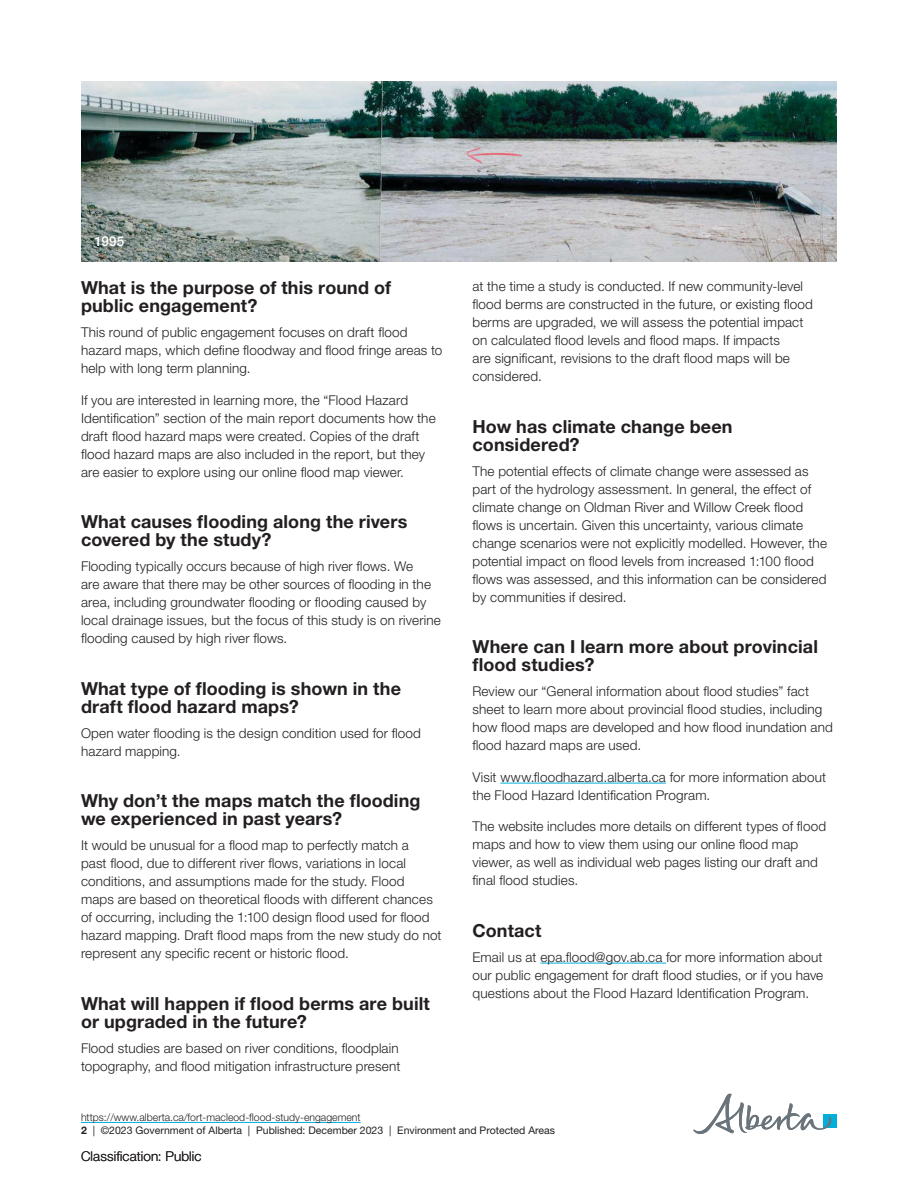
<style>
.page{position:relative;width:918px;height:1188px;background:#fff}
.page>*{position:absolute;margin:0;border:0;box-sizing:border-box;transform-origin:0 0}
.Subheading_1{font:700 18px/18px "Helvetica Neue LT Std";letter-spacing:.005em;color:#231f20}
.Body_Copy{font:300 13.5px/18px "Helvetica Neue LT Std";letter-spacing:.01em;color:#231f20}
.Picture_Caption_-_On_Pic{font:500 13.5px "Helvetica Neue LT Std";color:#fff}
.t1{font:10.5px/12.6px "Helvetica Neue LT Std";color:#231f20}
.s1{font-weight:300}
.s2{font-weight:700}
</style>
<div class="page">
<hr style="left:81px;top:1122px;width:280px;height:1px;background:#00afdb">
<hr style="left:500px;top:783px;width:166px;height:1px;background:#00afdb">
<hr style="left:540px;top:963px;width:126px;height:1px;background:#00afdb">
<img style="left:81px;top:81px;width:756px;height:180px">
<div style="left:824px;top:1114px;width:13px;height:13px;background:#00afdb"></div>
<svg style="left:693px;top:1094px;width:139px;height:40px"></svg>
<p class="Picture_Caption_-_On_Pic" style="left:94px;top:233px;width:31px">1995</p>
<p class="Subheading_1" style="left:81px;top:279px;width:312px">What is the purpose of this round of public engagement?</p>
<p class="Body_Copy" style="left:81px;top:323px;width:363px">This round of public engagement focuses on draft flood hazard maps, which define floodway and flood fringe areas to help with long term planning.</p>
<p class="Body_Copy" style="left:81px;top:391px;width:356px">If you are interested in learning more, the “Flood Hazard Identification” section of the main report documents how the draft flood hazard maps were created. Copies of the draft flood hazard maps are also included in the report, but they are easier to explore using our online flood map viewer.</p>
<p class="Subheading_1" style="left:81px;top:513px;width:328px">What causes flooding along the rivers covered by the study?</p>
<p class="Body_Copy" style="left:81px;top:557px;width:361px">Flooding typically occurs because of high river flows. We<br>are aware that there may be other sources of flooding in the area, including groundwater flooding or flooding caused by local drainage issues, but the focus of this study is on riverine flooding caused by high river flows.</p>
<p class="Subheading_1" style="left:81px;top:679px;width:322px">What type of flooding is shown in the draft flood hazard maps?</p>
<p class="Body_Copy" style="left:81px;top:724px;width:342px">Open water flooding is the design condition used for flood hazard mapping.</p>
<p class="Subheading_1" style="left:81px;top:792px;width:341px">Why don’t the maps match the flooding we experienced in past years?</p>
<p class="Body_Copy" style="left:81px;top:836px;width:362px">It would be unusual for a flood map to perfectly match a<br>past flood, due to different river flows, variations in local conditions, and assumptions made for the study. Flood<br>maps are based on theoretical floods with different chances of occurring, including the 1:100 design flood used for flood hazard mapping. Draft flood maps from the new study do not represent any specific recent or historic flood.</p>
<p class="Subheading_1" style="left:81px;top:994px;width:350px">What will happen if flood berms are built or upgraded in the future?</p>
<p class="Body_Copy" style="left:81px;top:1039px;width:321px">Flood studies are based on river conditions, floodplain topography, and flood mitigation infrastructure present</p>
<p class="Body_Copy" style="left:472px;top:277px;width:342px">at the time a study is conducted. If new community-level flood berms are constructed in the future, or existing flood berms are upgraded, we will assess the potential impact on calculated flood levels and flood maps. If impacts<br>are significant, revisions to the draft flood maps will be considered.</p>
<p class="Subheading_1" style="left:472px;top:417px;width:261px">How has climate change been considered?</p>
<p class="Body_Copy" style="left:472px;top:462px;width:356px">The potential effects of climate change were assessed as part of the hydrology assessment. In general, the effect of climate change on Oldman River and Willow Creek flood flows is uncertain. Given this uncertainty, various climate change scenarios were not explicitly modelled. However, the potential impact on flood levels from increased 1:100 flood flows was assessed, and this information can be considered by communities if desired.</p>
<p class="Subheading_1" style="left:472px;top:638px;width:347px">Where can I learn more about provincial flood studies?</p>
<p class="Body_Copy" style="left:472px;top:682px;width:362px">Review our “General information about flood studies” fact sheet to learn more about provincial flood studies, including how flood maps are developed and how flood inundation and flood hazard maps are used.</p>
<p class="Body_Copy" style="left:472px;top:768px;width:355px">Visit www.floodhazard.alberta.ca for more information about the Flood Hazard Identification Program.</p>
<p class="Body_Copy" style="left:472px;top:817px;width:355px">The website includes more details on different types of flood maps and how to view them using our online flood map viewer, as well as individual web pages listing our draft and final flood studies.</p>
<p class="Subheading_1" style="left:472px;top:921px;width:70px">Contact</p>
<p class="Body_Copy" style="left:472px;top:948px;width:352px;text-align:justify">Email us at epa.flood@gov.ab.ca for more information about our public engagement for draft flood studies, or if you have questions about the Flood Hazard Identification Program.</p>
<p class="t1" style="left:81px;top:1111px;width:476px"><span class="s1">https://www.alberta.ca/fort-macleod-flood-study-engagement<br></span><span class="s2">2</span> | ©2023 Government of Alberta | Published: December 2023 | Environment and Protected Areas</p>
<p class="Body_Copy" style="left:81px;top:1147px;width:122px">Classification: Public</p>
</div>
